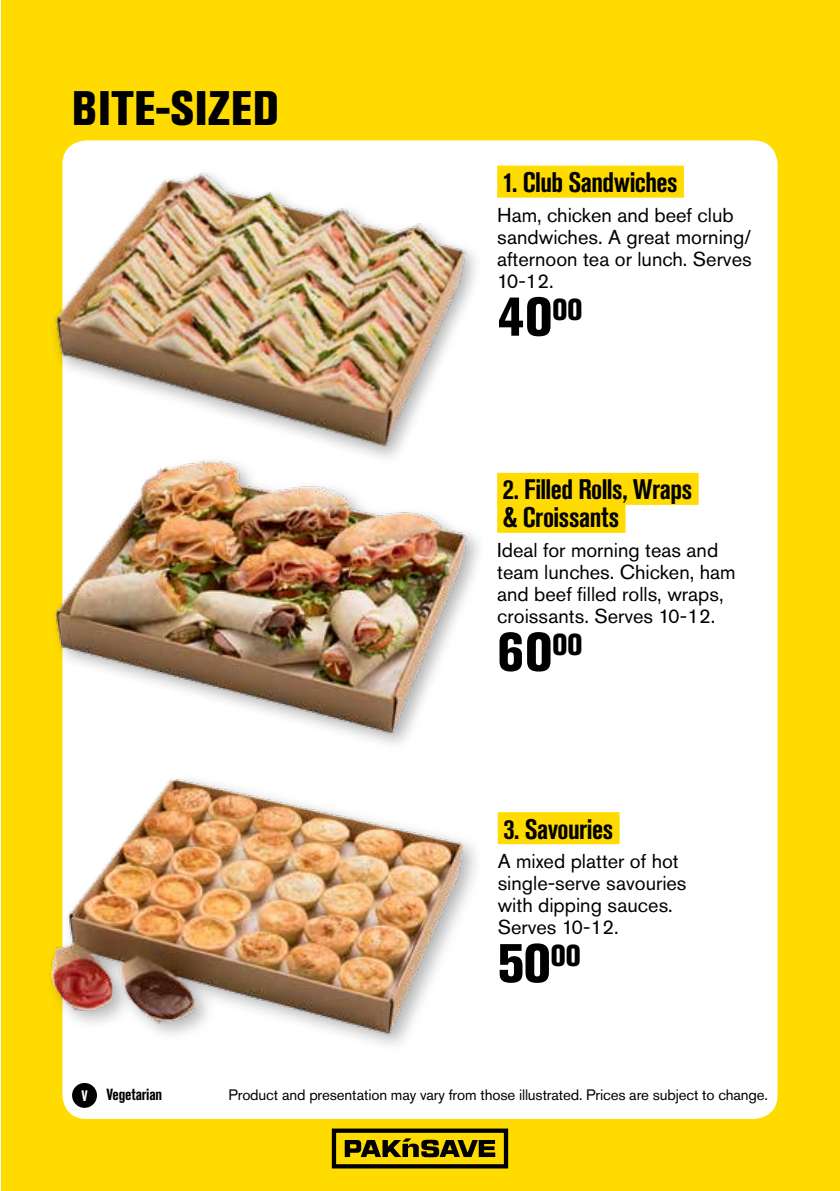
<style>
.page{position:relative;width:840px;height:1191px;background:#fff}
.page>*{position:absolute;margin:0;border:0;box-sizing:border-box;transform-origin:0 0}
.t1{font:800 condensed 54px "Akzidenz Grotesk Std";color:#000}
.t2{font:800 condensed 48px "Akzidenz Grotesk Std";letter-spacing:.02em;color:#000}
.t3{font:700 condensed 28px/28px "Akzidenz Grotesk Std";letter-spacing:-.015em;color:#000}
.t4{font:20px/22px "Akzidenz Grotesk Std";color:#000}
.t5{font:700 condensed 16px "Akzidenz Grotesk Std";letter-spacing:-.01em;color:#000}
.t6{font:15px "Akzidenz Grotesk Std";letter-spacing:-.01em;color:#000}
.s1{font-size:15px;color:#fff}
</style>
<div class="page">
<hr style="left:0;top:0;width:1px;height:1191px;background:#ffdb00">
<div style="left:1px;top:0;width:838px;height:1191px;background:#ffdb00"></div>
<div style="left:62px;top:140px;width:715px;height:979px;background:#fff;border-radius:24px"></div>
<svg style="left:331px;top:1128px;width:177px;height:40px"></svg>
<div style="left:497px;top:166px;width:186px;height:32px;background:#ffdb00"></div>
<div style="left:497px;top:473px;width:201px;height:32px;background:#ffdb00"></div>
<div style="left:497px;top:501px;width:128px;height:32px;background:#ffdb00"></div>
<div style="left:48px;top:167px;width:435px;height:299px;background:#fff"></div>
<img style="left:48px;top:170px;width:426px;height:281px">
<div style="left:50px;top:454px;width:436px;height:298px;background:#fff"></div>
<img style="left:48px;top:451px;width:423px;height:289px">
<div style="left:72px;top:1083px;width:25px;height:24px;background:#000;border-radius:50%"></div>
<div style="left:497px;top:812px;width:122px;height:32px;background:#ffdb00"></div>
<div style="left:44px;top:771px;width:440px;height:283px;background:#fff"></div>
<img style="left:44px;top:773px;width:427px;height:269px">
<h2 class="t2" style="left:72px;top:80px;width:208px">BITE-SIZED</h2>
<h3 class="t3" style="left:502px;top:168px;width:176px">1. Club Sandwiches</h3>
<p class="t4" style="left:497px;top:203px;width:256px">Ham, chicken and beef club sandwiches. A great morning/ afternoon tea or lunch. Serves<br>10-12.</p>
<h1 class="t1" style="left:497px;top:286px;width:87px">40<sup>00</sup></h1>
<h3 class="t3" style="left:502px;top:475px;width:191px">2. Filled Rolls, Wraps &amp; Croissants</h3>
<p class="t4" style="left:497px;top:539px;width:240px">Ideal for morning teas and team lunches. Chicken, ham and beef filled rolls, wraps, croissants. Serves 10-12.</p>
<h1 class="t1" style="left:497px;top:621px;width:87px">60<sup>00</sup></h1>
<h3 class="t3" style="left:503px;top:815px;width:111px">3. Savouries</h3>
<p class="t4" style="left:497px;top:850px;width:190px">A mixed platter of hot single-serve savouries with dipping sauces.<br>Serves 10-12.</p>
<h1 class="t1" style="left:497px;top:932px;width:84px">50<sup>00</sup></h1>
<p class="t5" style="left:81px;top:1085px;width:82px"><span class="s1">V</span> Vegetarian</p>
<p class="t6" style="left:228px;top:1085px;width:540px">Product and presentation may vary from those illustrated. Prices are subject to change.</p>
</div>
